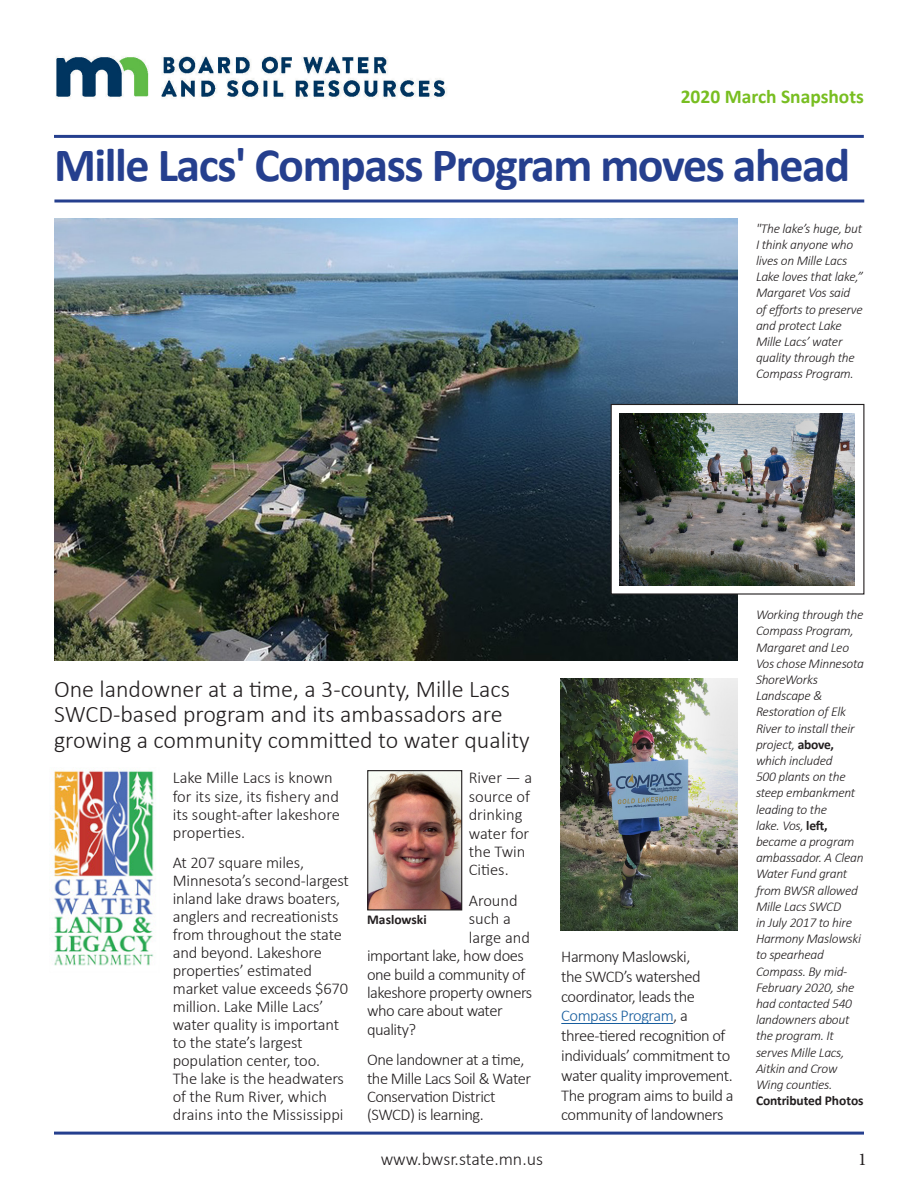
<style>
.page{position:relative;width:918px;height:1188px;background:#fff}
.page>*{position:absolute;margin:0;border:0;box-sizing:border-box;transform-origin:0 0}
.t1{font:700 48px "Calibri";letter-spacing:-.03em;color:#253f8e}
.t2{font:300 24px/26px "Calibri";color:#231f20}
.t3{font:700 19.5px "Calibri";color:#78be21}
.t4{font:300 18px "Calibri";letter-spacing:-.005em;color:#231f20}
.t5{font:18px "Minion Pro";color:#231f20}
.t6{font:300 16.5px/18px "Calibri";letter-spacing:-.02em;color:#231f20}
.t7{font:300 16.5px/18.5px "Calibri";color:#231f20}
.t8{font:italic 300 13.5px/16.2px "Calibri";letter-spacing:-.02em;color:#231f20}
.t9{font:700 13.5px "Calibri";letter-spacing:-.005em;color:#231f20}
.s1{color:#175d9e}
.s2{font-weight:700;font-style:normal}
</style>
<div class="page">
<img style="left:50px;top:768px;width:104px;height:198px">
<hr style="left:54px;top:135px;width:810px;height:3px;background:#253f8e">
<hr style="left:54px;top:200px;width:810px;height:2px;background:#253f8e">
<img style="left:54px;top:219px;width:684px;height:441px">
<hr style="left:561px;top:1023px;width:112px;height:1px;background:#175d9e">
<img style="left:561px;top:679px;width:177px;height:252px">
<div style="left:611px;top:404px;width:253px;height:190px;background:#fff"></div>
<div style="left:611px;top:404px;width:253px;height:191px;border:1px solid #231f20"></div>
<img style="left:619px;top:413px;width:236px;height:173px">
<hr style="left:54px;top:1132px;width:810px;height:3px;background:#253f8e">
<img style="left:369px;top:772px;width:91px;height:136px">
<div style="left:367px;top:770px;width:95px;height:140px;border:1px solid #231f20"></div>
<img style="left:56px;top:56px;width:391px;height:42px">
<p class="t3" style="left:681px;top:84px;width:185px">2020 March Snapshots</p>
<h1 class="t1" style="left:54px;top:135px;width:798px">Mille Lacs' Compass Program moves ahead</h1>
<p class="t8" style="left:756px;top:220px;width:108px">"The lake’s huge, but<br>I think anyone who lives on Mille Lacs<br>Lake loves that lake,”<br>Margaret Vos said of efforts to preserve and protect Lake<br>Mille Lacs’ water quality through the<br>Compass Program.</p>
<h2 class="t2" style="left:54px;top:675px;width:477px">One landowner at a time, a 3-county, Mille Lacs<br>SWCD-based program and its ambassadors are growing a community committed to water quality</h2>
<p class="t7" style="left:173px;top:769px;width:169px;line-height:18px">Lake Mille Lacs is known for its size, its fishery and its sought-after lakeshore properties.</p>
<p class="t6" style="left:173px;top:853px;width:178px">At 207 square miles,<br>Minnesota’s second-largest inland lake draws boaters, anglers and recreationists from throughout the state and beyond. Lakeshore properties’ estimated market value exceeds $670 million. Lake Mille Lacs’ water quality is important to the state’s largest population center, too.<br>The lake is the headwaters of the Rum River, which drains into the Mississippi</p>
<p class="t7" style="left:469px;top:769px;width:65px">River — a source of drinking water for the Twin<br>Cities.</p>
<p class="t7" style="left:469px;top:891px;width:63px">Around such a large and</p>
<p class="t6" style="left:367px;top:946px;width:167px;line-height:18.5px">important lake, how does one build a community of lakeshore property owners who care about water quality?</p>
<p class="t6" style="left:367px;top:1050px;width:166px;line-height:18.5px">One landowner at a time, the Mille Lacs Soil &amp; Water<br>Conservation District (SWCD) is learning.</p>
<p class="t9" style="left:367px;top:911px;width:61px">Maslowski</p>
<p class="t6" style="left:561px;top:946px;width:174px;line-height:19.8px">Harmony Maslowski,<br>the SWCD’s watershed coordinator, leads the<br><span class="s1">Compass Program</span>, a three-tiered recognition of individuals’ commitment to water quality improvement.<br>The program aims to build a community of landowners</p>
<p class="t8" style="left:756px;top:607px;width:110px">Working through the<br>Compass Program,<br>Margaret and Leo<br>Vos chose Minnesota<br>ShoreWorks<br>Landscape &amp;<br>Restoration of Elk<br>River to install their project, <span class="s2">above, </span>which included<br>500 plants on the steep embankment leading to the<br>lake. Vos, <span class="s2">left, </span>became a program ambassador. A Clean<br>Water Fund grant from BWSR allowed<br>Mille Lacs SWCD<br>in July 2017 to hire<br>Harmony Maslowski to spearhead<br>Compass. By mid-<br>February 2020, she had contacted 540 landowners about the program. It serves Mille Lacs,<br>Aitkin and Crow<br>Wing counties.</p>
<p class="t9" style="left:756px;top:1092px;width:109px">Contributed Photos</p>
<p class="t4" style="left:381px;top:1148px;width:164px">www.bwsr.state.mn.us</p>
<p class="t5" style="left:858px;top:1147px;width:10px">1</p>
</div>
